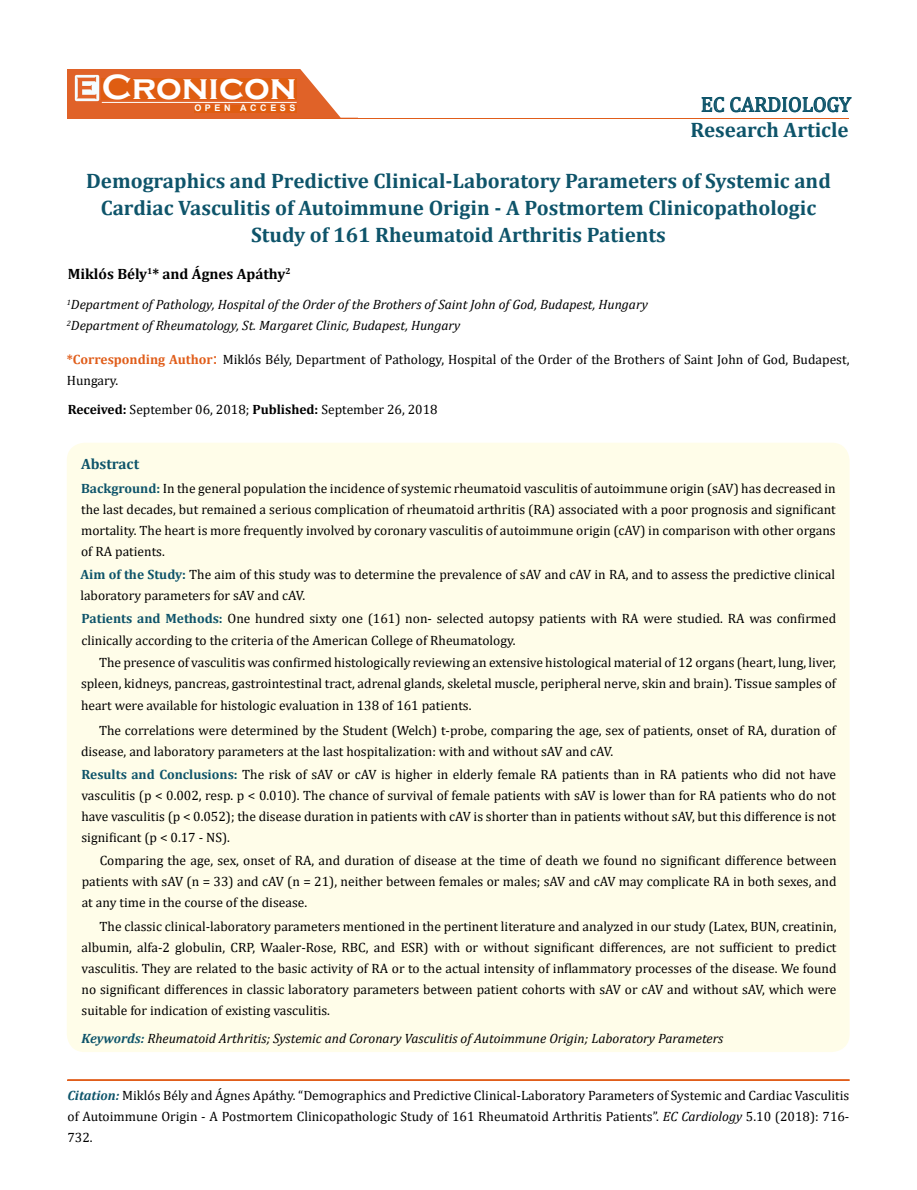
<style>
.page{position:relative;width:917px;height:1190px;background:#fff}
.page>*{position:absolute;margin:0;border:0;box-sizing:border-box;transform-origin:0 0}
.t1{font:700 36px "Copperplate Gothic";color:#fff}
.t2{font:700 21px/27px "Cambria";color:#0e546a;text-align:center}
.t3{font:21px "Cambria";color:#0e546a}
.t4{font:700 15px "Cambria";color:#000}
.t5{font:700 15px "Cambria";color:#0e546a}
.t6{font:13.5px/21px "Cambria";color:#000;text-align:justify}
.t7{font:italic 13.5px/21px "Cambria";color:#000}
.t8{font:700 9px "Arial";letter-spacing:.4em;color:#fff}
.s1{font-weight:700;color:#e05d1a}
.s2{font-size:18px;color:#e05d1a}
.s3{font-weight:700}
.s4{font-weight:700;color:#0e546a}
.s5{font-weight:700;font-style:italic;color:#0e546a}
.s6{font-style:italic}
</style>
<div class="page">
<div style="left:67px;top:70px;width:290px;height:49px;background:#e06228"></div>
<svg style="left:300px;top:69px;width:58px;height:49px"></svg>
<img style="left:75px;top:75px;width:24px;height:26px">
<div style="left:102px;top:79px;width:195px;height:21px;background:#df5d11"></div>
<div style="left:194px;top:105px;width:103px;height:7px;background:#df5d11"></div>
<svg style="left:701px;top:97px;width:150px;height:15px"></svg>
<hr style="left:102px;top:102px;width:194px;height:1px;background:#fff">
<hr style="left:279px;top:118px;width:569px;height:1px;background:#e05d1a">
<hr style="left:67px;top:1080px;width:782px;height:1px;background:#e05d1a">
<div style="left:67px;top:1079px;width:782px;height:1px;border:1px solid #e05d1a"></div>
<div style="left:67px;top:442px;width:782px;height:610px;background:#fffde9;border-radius:18px"></div>
<h1 class="t1" style="left:102px;top:68px;width:196px">Cronicon</h1>
<p class="t8" style="left:194px;top:102px;width:103px">OPEN ACCESS</p>
<h2 class="t3" style="left:700px;top:92px;width:152px">EC CARDIOLOGY</h2>
<h2 class="t2" style="left:690px;top:116px;width:160px">Research Article</h2>
<h2 class="t2" style="left:86px;top:166px;width:746px">Demographics and Predictive Clinical-Laboratory Parameters of Systemic and<br>Cardiac Vasculitis of Autoimmune Origin - A Postmortem Clinicopathologic<br>Study of 161 Rheumatoid Arthritis Patients</h2>
<p class="t4" style="left:68px;top:263px;width:224px">Miklós Bély<sup>1</sup>* and Ágnes Apáthy<sup>2</sup></p>
<p class="t7" style="left:67px;top:293px;width:582px"><sup>1</sup>Department of Pathology, Hospital of the Order of the Brothers of Saint John of God, Budapest, Hungary<br><sup>2</sup>Department of Rheumatology, St. Margaret Clinic, Budapest, Hungary</p>
<p class="t6" style="left:67px;top:349px;width:784px"><span class="s1">*Corresponding Author</span><span class="s2">:</span> Miklós Bély, Department of Pathology, Hospital of the Order of the Brothers of Saint John of God, Budapest,<br>Hungary.</p>
<p class="t6" style="left:68px;top:398px;width:371px"><span class="s3">Received:</span> September 06, 2018; <span class="s3">Published:</span> September 26, 2018</p>
<p class="t5" style="left:81px;top:453px;width:60px">Abstract</p>
<p class="t6" style="left:81px;top:478px;width:756px"><span class="s4">Background:</span> In the general population the incidence of systemic rheumatoid vasculitis of autoimmune origin (sAV) has decreased in the last decades, but remained a serious complication of rheumatoid arthritis (RA) associated with a poor prognosis and significant mortality. The heart is more frequently involved by coronary vasculitis of autoimmune origin (cAV) in comparison with other organs of RA patients.</p>
<p class="t6" style="left:80px;top:564px;width:756px"><span class="s4">Aim of the Study:</span> The aim of this study was to determine the prevalence of sAV and cAV in RA, and to assess the predictive clinical laboratory parameters for sAV and cAV.</p>
<p class="t6" style="left:82px;top:608px;width:756px"><span class="s4">Patients and Methods:</span> One hundred sixty one (161) non- selected autopsy patients with RA were studied. RA was confirmed clinically according to the criteria of the American College of Rheumatology.</p>
<p class="t6" style="left:81px;top:652px;width:756px;text-indent:18px">The presence of vasculitis was confirmed histologically reviewing an extensive histological material of 12 organs (heart, lung, liver, spleen, kidneys, pancreas, gastrointestinal tract, adrenal glands, skeletal muscle, peripheral nerve, skin and brain). Tissue samples of heart were available for histologic evaluation in 138 of 161 patients.</p>
<p class="t6" style="left:81px;top:719px;width:756px;text-indent:18px">The correlations were determined by the Student (Welch) t-probe, comparing the age, sex of patients, onset of RA, duration of disease, and laboratory parameters at the last hospitalization: with and without sAV and cAV.</p>
<p class="t6" style="left:81px;top:764px;width:756px"><span class="s4">Results and Conclusions:</span> The risk of sAV or cAV is higher in elderly female RA patients than in RA patients who did not have vasculitis (p &lt; 0.002, resp. p &lt; 0.010). The chance of survival of female patients with sAV is lower than for RA patients who do not have vasculitis (p &lt; 0.052); the disease duration in patients with cAV is shorter than in patients without sAV, but this difference is not significant (p &lt; 0.17 - NS).</p>
<p class="t6" style="left:82px;top:850px;width:756px;text-indent:18px">Comparing the age, sex, onset of RA, and duration of disease at the time of death we found no significant difference between patients with sAV (n = 33) and cAV (n = 21), neither between females or males; sAV and cAV may complicate RA in both sexes, and at any time in the course of the disease.</p>
<p class="t6" style="left:82px;top:916px;width:756px;text-indent:18px">The classic clinical-laboratory parameters mentioned in the pertinent literature and analyzed in our study (Latex, BUN, creatinin, albumin, alfa-2 globulin, CRP, Waaler-Rose, RBC, and ESR) with or without significant differences, are not sufficient to predict vasculitis. They are related to the basic activity of RA or to the actual intensity of inflammatory processes of the disease. We found no significant differences in classic laboratory parameters between patient cohorts with sAV or cAV and without sAV, which were suitable for indication of existing vasculitis.</p>
<p class="t7" style="left:82px;top:1027px;width:643px"><span class="s4">Keywords:</span> Rheumatoid Arthritis; Systemic and Coronary Vasculitis of Autoimmune Origin; Laboratory Parameters</p>
<p class="t6" style="left:67px;top:1084px;width:783px"><span class="s5">Citation:</span> Miklós Bély and Ágnes Apáthy. “Demographics and Predictive Clinical-Laboratory Parameters of Systemic and Cardiac Vasculitis of Autoimmune Origin - A Postmortem Clinicopathologic Study of 161 Rheumatoid Arthritis Patients”. <span class="s6">EC Cardiology</span> 5.10 (2018): 716- 732.</p>
</div>
